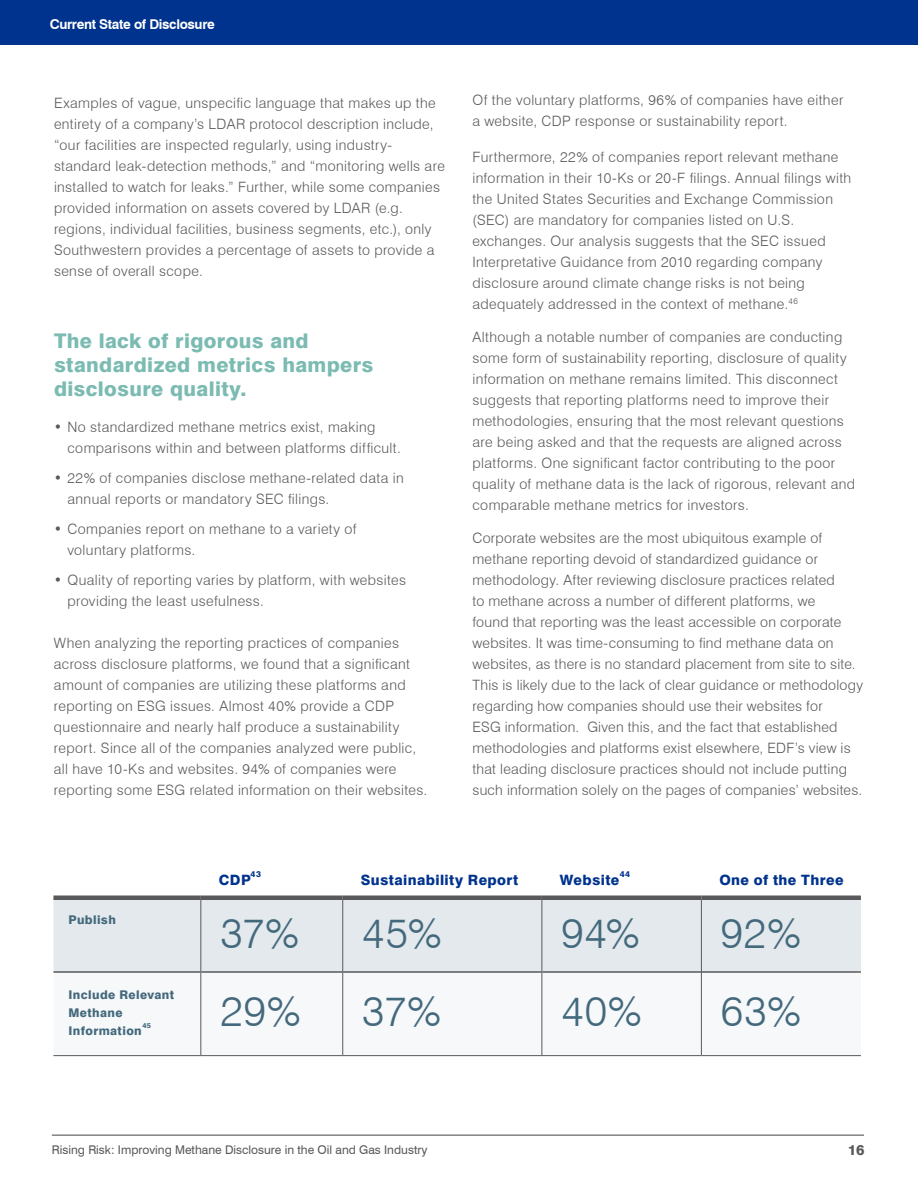
<style>
.page{position:relative;width:918px;height:1188px;background:#fff}
.page>*{position:absolute;margin:0;border:0;box-sizing:border-box;transform-origin:0 0}
.t1{font:300 42px "Swiss 721 BT";letter-spacing:.02em;color:#44697d}
.t2{font:800 20.25px/24px "Swiss 721 BT";letter-spacing:.02em;color:#7bbbb2}
.t3{font:300 14.25px/21px "Swiss 721 BT";letter-spacing:.025em;color:#59595b}
.t4{font:800 14.25px "Swiss 721 BT";letter-spacing:.03em;color:#00338d}
.t5{font:800 14.25px "Swiss 721 BT";color:#59595b}
.t6{font:700 13.5px "Swiss 721 BT";letter-spacing:-.025em;color:#fff}
.t7{font:12px "Swiss 721 BT";color:#59595b}
.t8{font:800 12px/18px "Swiss 721 BT";letter-spacing:.035em;color:#44697d}
.t9{font:800 8.25px "Swiss 721 BT";color:#00338d}
.t10{font:800 7.05px "Swiss 721 BT";color:#44697d}
.s1{font-weight:800}
</style>
<div class="page">
<div style="left:0;top:0;width:918px;height:44px;background:#00338d"></div>
<svg style="left:53px;top:895px;width:808px;height:1px"></svg>
<div style="left:53px;top:900px;width:808px;height:71px;background:#e3e9ec"></div>
<div style="left:201px;top:973px;width:500px;height:82px;background:#f6f8f9"></div>
<hr style="left:53px;top:971px;width:147px;height:2px;background:#59595b">
<hr style="left:201px;top:971px;width:141px;height:2px;background:#59595b">
<hr style="left:343px;top:971px;width:199px;height:2px;background:#59595b">
<hr style="left:542px;top:971px;width:159px;height:2px;background:#59595b">
<hr style="left:702px;top:971px;width:159px;height:2px;background:#59595b">
<hr style="left:200px;top:900px;width:1px;height:72px;background:#59595b">
<hr style="left:342px;top:900px;width:1px;height:72px;background:#59595b">
<hr style="left:542px;top:900px;width:1px;height:72px;background:#59595b">
<hr style="left:701px;top:900px;width:1px;height:72px;background:#59595b">
<hr style="left:200px;top:972px;width:1px;height:83px;background:#59595b">
<hr style="left:342px;top:972px;width:1px;height:83px;background:#59595b">
<hr style="left:542px;top:972px;width:1px;height:83px;background:#59595b">
<hr style="left:701px;top:972px;width:1px;height:83px;background:#59595b">
<hr style="left:53px;top:1055px;width:148px;height:1px;background:#59595b">
<hr style="left:201px;top:1055px;width:142px;height:1px;background:#59595b">
<hr style="left:343px;top:1055px;width:199px;height:1px;background:#59595b">
<hr style="left:542px;top:1055px;width:159px;height:1px;background:#59595b">
<hr style="left:701px;top:1055px;width:160px;height:1px;background:#59595b">
<hr style="left:53px;top:896px;width:148px;height:4px;background:#59595b">
<hr style="left:201px;top:896px;width:142px;height:4px;background:#59595b">
<hr style="left:343px;top:896px;width:199px;height:4px;background:#59595b">
<hr style="left:542px;top:896px;width:159px;height:4px;background:#59595b">
<hr style="left:701px;top:896px;width:160px;height:4px;background:#59595b">
<hr style="left:52px;top:1135px;width:812px;height:1px;background:#59595b">
<p class="t6" style="left:50px;top:16px;width:167px">Current State of Disclosure</p>
<p class="t3" style="left:54px;top:92px;width:392px">Examples of vague, unspecific language that makes up the entirety of a company’s LDAR protocol description include, “our facilities are inspected regularly, using industry&shy;standard leak-detection methods,” and “monitoring wells are installed to watch for leaks.” Further, while some companies provided information on assets covered by LDAR (e.g. regions, individual facilities, business segments, etc.), only Southwestern provides a percentage of assets to provide a sense of overall scope.</p>
<h2 class="t2" style="left:54px;top:329px;width:321px">The lack of rigorous and standardized metrics hampers disclosure quality.</h2>
<p class="t3" style="left:67px;top:416px;width:335px;text-indent:-13px"><span class="s1">•</span> No standardized methane metrics exist, making comparisons within and between platforms difficult.</p>
<p class="t3" style="left:67px;top:467px;width:338px;text-indent:-13px"><span class="s1">•</span> 22% of companies disclose methane-related data in annual reports or mandatory SEC filings.</p>
<p class="t3" style="left:67px;top:518px;width:291px;text-indent:-13px"><span class="s1">•</span> Companies report on methane to a variety of voluntary platforms.</p>
<p class="t3" style="left:67px;top:569px;width:340px;text-indent:-13px"><span class="s1">•</span> Quality of reporting varies by platform, with websites providing the least usefulness.</p>
<p class="t3" style="left:54px;top:632px;width:375px">When analyzing the reporting practices of companies across disclosure platforms, we found that a significant amount of companies are utilizing these platforms and reporting on ESG issues. Almost 40% provide a CDP questionnaire and nearly half produce a sustainability report. Since all of the companies analyzed were public, all have 10-Ks and websites. 94% of companies were reporting some ESG related information on their websites.</p>
<p class="t3" style="left:472px;top:90px;width:372px">Of the voluntary platforms, 96% of companies have either a website, CDP response or sustainability report.</p>
<p class="t3" style="left:472px;top:146px;width:380px">Furthermore, 22% of companies report relevant methane information in their 10-Ks or 20-F filings. Annual filings with the United States Securities and Exchange Commission (SEC) are mandatory for companies listed on U.S. exchanges. Our analysis suggests that the SEC issued Interpretative Guidance from 2010 regarding company disclosure around climate change risks is not being adequately addressed in the context of methane.<sup>46</sup></p>
<p class="t3" style="left:472px;top:326px;width:384px">Although a notable number of companies are conducting some form of sustainability reporting, disclosure of quality information on methane remains limited. This disconnect suggests that reporting platforms need to improve their methodologies, ensuring that the most relevant questions are being asked and that the requests are aligned across platforms. One significant factor contributing to the poor quality of methane data is the lack of rigorous, relevant and comparable methane metrics for investors.</p>
<p class="t3" style="left:472px;top:527px;width:392px">Corporate websites are the most ubiquitous example of methane reporting devoid of standardized guidance or methodology. After reviewing disclosure practices related<br>to methane across a number of different platforms, we<br>found that reporting was the least accessible on corporate websites. It was time-consuming to find methane data on websites, as there is no standard placement from site to site.<br>This is likely due to the lack of clear guidance or methodology regarding how companies should use their websites for<br>ESG information. Given this, and the fact that established methodologies and platforms exist elsewhere, EDF’s view is that leading disclosure practices should not include putting such information solely on the pages of companies’ websites.</p>
<p class="t9" style="left:251px;top:869px;width:12px">43</p>
<p class="t4" style="left:361px;top:871px;width:159px">Sustainability Report</p>
<p class="t4" style="left:560px;top:871px;width:61px">Website</p>
<p class="t9" style="left:620px;top:869px;width:12px">44</p>
<p class="t4" style="left:719px;top:871px;width:126px">One of the Three</p>
<p class="t4" style="left:219px;top:871px;width:34px">CDP</p>
<p class="t8" style="left:68px;top:911px;width:49px">Publish</p>
<h1 class="t1" style="left:220px;top:908px;width:80px">37%</h1>
<h1 class="t1" style="left:362px;top:908px;width:81px">45%</h1>
<h1 class="t1" style="left:561px;top:908px;width:80px">94%</h1>
<h1 class="t1" style="left:721px;top:908px;width:82px">92%</h1>
<p class="t8" style="left:68px;top:986px;width:107px">Include Relevant<br>Methane<br>Information</p>
<p class="t10" style="left:142px;top:1021px;width:10px">45</p>
<h1 class="t1" style="left:220px;top:986px;width:82px">29%</h1>
<h1 class="t1" style="left:362px;top:986px;width:80px">37%</h1>
<h1 class="t1" style="left:561px;top:986px;width:82px">40%</h1>
<h1 class="t1" style="left:721px;top:986px;width:82px">63%</h1>
<p class="t7" style="left:52px;top:1142px;width:377px">Rising Risk: Improving Methane Disclosure in the Oil and Gas Industry</p>
<p class="t5" style="left:848px;top:1142px;width:18px">16</p>
</div>
